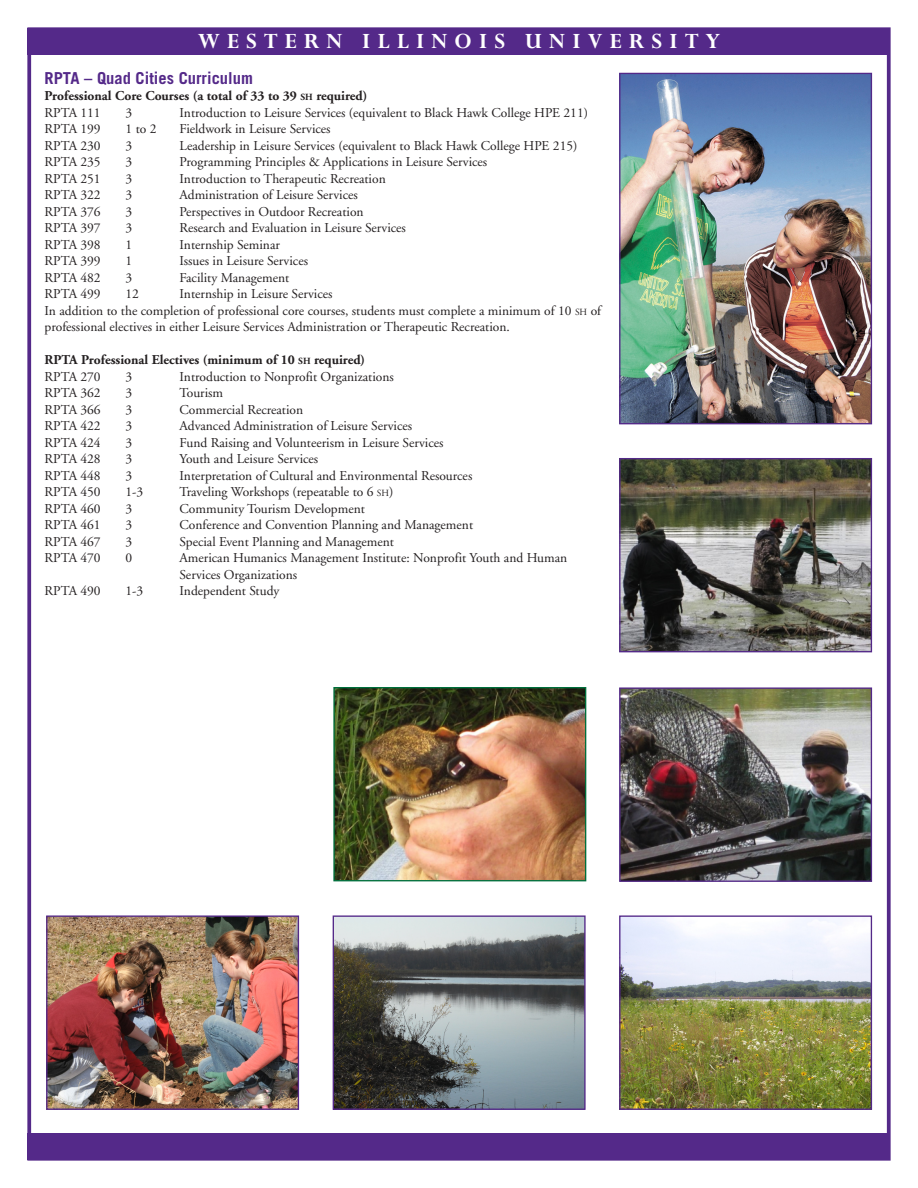
<style>
.page{position:relative;width:918px;height:1188px;background:#fff}
.page>*{position:absolute;margin:0;border:0;box-sizing:border-box;transform-origin:0 0}
.t1{font:700 24px "Perpetua";letter-spacing:.29em;color:#fff}
.heading_sub_b{font:700 16.5px "Trade Gothic";color:#542989}
.unindented_0{font:13.5px "Adobe Garamond";color:#231f20}
.unindented_0___A{font:13.5px/16.5px "Adobe Garamond";color:#231f20}
.unordered_0{font:700 13.5px "Adobe Garamond";color:#231f20}
.unindented_0-2{font:700 13.5px "Adobe Garamond";color:#231f20}
.s1{font-size:9.45px}
</style>
<div class="page">
<div style="left:28px;top:1133px;width:862px;height:27px;background:#542989"></div>
<img style="left:621px;top:75px;width:249px;height:347px">
<div style="left:619px;top:73px;width:253px;height:351px;border:1px solid #542989"></div>
<img style="left:621px;top:917px;width:249px;height:191px">
<div style="left:619px;top:915px;width:253px;height:195px;border:1px solid #542989"></div>
<img style="left:335px;top:917px;width:249px;height:191px">
<div style="left:333px;top:915px;width:253px;height:195px;border:1px solid #542989"></div>
<img style="left:48px;top:917px;width:249px;height:191px">
<div style="left:46px;top:915px;width:253px;height:195px;border:1px solid #542989"></div>
<img style="left:621px;top:689px;width:249px;height:191px">
<div style="left:619px;top:687px;width:253px;height:195px;border:1px solid #542989"></div>
<img style="left:621px;top:460px;width:249px;height:190px">
<div style="left:619px;top:458px;width:253px;height:194px;border:1px solid #542989"></div>
<div style="left:28px;top:28px;width:862px;height:27px;background:#542989"></div>
<img style="left:335px;top:689px;width:249px;height:190px">
<div style="left:333px;top:687px;width:253px;height:194px;border:1px solid #006f3c"></div>
<p class="t1" style="left:198px;top:29px;width:524px">WESTERN ILLINOIS UNIVERSITY</p>
<p class="heading_sub_b" style="left:45px;top:68px;width:210px">RPTA – Quad Cities Curriculum</p>
<p class="unordered_0" style="left:45px;top:88px;width:324px">Professional Core Courses (a total of 33 to 39 <span class="s1">sh</span> required)</p>
<p class="unindented_0" style="left:45px;top:105px;width:58px">RPTA 111</p>
<p class="unindented_0" style="left:126px;top:105px;width:8px">3</p>
<p class="unindented_0" style="left:180px;top:105px;width:410px">Introduction to Leisure Services (equivalent to Black Hawk College HPE 211)</p>
<p class="unindented_0" style="left:45px;top:122px;width:58px">RPTA 199</p>
<p class="unindented_0" style="left:126px;top:122px;width:32px">1 to 2</p>
<p class="unindented_0" style="left:180px;top:122px;width:153px">Fieldwork in Leisure Services</p>
<p class="unindented_0" style="left:45px;top:138px;width:58px">RPTA 230</p>
<p class="unindented_0" style="left:126px;top:138px;width:8px">3</p>
<p class="unindented_0" style="left:180px;top:138px;width:399px">Leadership in Leisure Services (equivalent to Black Hawk College HPE 215)</p>
<p class="unindented_0" style="left:45px;top:155px;width:58px">RPTA 235</p>
<p class="unindented_0" style="left:126px;top:155px;width:8px">3</p>
<p class="unindented_0" style="left:180px;top:155px;width:309px">Programming Principles &amp; Applications in Leisure Services</p>
<p class="unindented_0" style="left:45px;top:171px;width:58px">RPTA 251</p>
<p class="unindented_0" style="left:126px;top:171px;width:8px">3</p>
<p class="unindented_0" style="left:180px;top:171px;width:208px">Introduction to Therapeutic Recreation</p>
<p class="unindented_0" style="left:45px;top:188px;width:58px">RPTA 322</p>
<p class="unindented_0" style="left:126px;top:188px;width:8px">3</p>
<p class="unindented_0" style="left:180px;top:188px;width:180px">Administration of Leisure Services</p>
<p class="unindented_0" style="left:45px;top:204px;width:58px">RPTA 376</p>
<p class="unindented_0" style="left:126px;top:204px;width:8px">3</p>
<p class="unindented_0" style="left:180px;top:204px;width:186px">Perspectives in Outdoor Recreation</p>
<p class="unindented_0" style="left:45px;top:221px;width:58px">RPTA 397</p>
<p class="unindented_0" style="left:126px;top:221px;width:8px">3</p>
<p class="unindented_0" style="left:180px;top:221px;width:228px">Research and Evaluation in Leisure Services</p>
<p class="unindented_0" style="left:45px;top:237px;width:58px">RPTA 398</p>
<p class="unindented_0" style="left:126px;top:237px;width:8px">1</p>
<p class="unindented_0" style="left:180px;top:237px;width:102px">Internship Seminar</p>
<p class="unindented_0" style="left:45px;top:254px;width:58px">RPTA 399</p>
<p class="unindented_0" style="left:126px;top:254px;width:8px">1</p>
<p class="unindented_0" style="left:180px;top:254px;width:130px">Issues in Leisure Services</p>
<p class="unindented_0" style="left:45px;top:270px;width:58px">RPTA 482</p>
<p class="unindented_0" style="left:126px;top:270px;width:8px">3</p>
<p class="unindented_0" style="left:180px;top:270px;width:111px">Facility Management</p>
<p class="unindented_0" style="left:45px;top:287px;width:58px">RPTA 499</p>
<p class="unindented_0" style="left:126px;top:287px;width:15px">12</p>
<p class="unindented_0" style="left:180px;top:287px;width:155px">Internship in Leisure Services</p>
<p class="unindented_0___A" style="left:45px;top:302px;width:558px">In addition to the completion of professional core courses, students must complete a minimum of 10 <span class="s1">sh</span> of professional electives in either Leisure Services Administration or Therapeutic Recreation.</p>
<p class="unindented_0-2" style="left:45px;top:352px;width:322px">RPTA Professional Electives (minimum of 10 <span class="s1">sh</span> required)</p>
<p class="unindented_0" style="left:45px;top:369px;width:58px">RPTA 270</p>
<p class="unindented_0" style="left:126px;top:369px;width:8px">3</p>
<p class="unindented_0" style="left:180px;top:369px;width:216px">Introduction to Nonprofit Organizations</p>
<p class="unindented_0" style="left:45px;top:386px;width:58px">RPTA 362</p>
<p class="unindented_0" style="left:126px;top:386px;width:8px">3</p>
<p class="unindented_0" style="left:180px;top:386px;width:45px">Tourism</p>
<p class="unindented_0" style="left:45px;top:402px;width:58px">RPTA 366</p>
<p class="unindented_0" style="left:126px;top:402px;width:8px">3</p>
<p class="unindented_0" style="left:180px;top:402px;width:125px">Commercial Recreation</p>
<p class="unindented_0" style="left:45px;top:419px;width:58px">RPTA 422</p>
<p class="unindented_0" style="left:126px;top:419px;width:8px">3</p>
<p class="unindented_0" style="left:180px;top:419px;width:234px">Advanced Administration of Leisure Services</p>
<p class="unindented_0" style="left:45px;top:435px;width:58px">RPTA 424</p>
<p class="unindented_0" style="left:126px;top:435px;width:8px">3</p>
<p class="unindented_0" style="left:180px;top:435px;width:266px">Fund Raising and Volunteerism in Leisure Services</p>
<p class="unindented_0" style="left:45px;top:452px;width:58px">RPTA 428</p>
<p class="unindented_0" style="left:126px;top:452px;width:8px">3</p>
<p class="unindented_0" style="left:180px;top:452px;width:140px">Youth and Leisure Services</p>
<p class="unindented_0" style="left:45px;top:468px;width:58px">RPTA 448</p>
<p class="unindented_0" style="left:126px;top:468px;width:8px">3</p>
<p class="unindented_0" style="left:180px;top:468px;width:294px">Interpretation of Cultural and Environmental Resources</p>
<p class="unindented_0" style="left:45px;top:485px;width:58px">RPTA 450</p>
<p class="unindented_0" style="left:126px;top:485px;width:19px">1-3</p>
<p class="unindented_0" style="left:180px;top:485px;width:215px">Traveling Workshops (repeatable to 6 <span class="s1">sh</span>)</p>
<p class="unindented_0" style="left:45px;top:501px;width:58px">RPTA 460</p>
<p class="unindented_0" style="left:126px;top:501px;width:8px">3</p>
<p class="unindented_0" style="left:180px;top:501px;width:187px">Community Tourism Development</p>
<p class="unindented_0" style="left:45px;top:518px;width:58px">RPTA 461</p>
<p class="unindented_0" style="left:126px;top:518px;width:8px">3</p>
<p class="unindented_0" style="left:180px;top:518px;width:295px">Conference and Convention Planning and Management</p>
<p class="unindented_0" style="left:45px;top:534px;width:58px">RPTA 467</p>
<p class="unindented_0" style="left:126px;top:534px;width:8px">3</p>
<p class="unindented_0" style="left:180px;top:534px;width:216px">Special Event Planning and Management</p>
<p class="unindented_0" style="left:45px;top:551px;width:58px">RPTA 470</p>
<p class="unindented_0" style="left:126px;top:551px;width:8px">0</p>
<p class="unindented_0" style="left:180px;top:551px;width:389px">American Humanics Management Institute: Nonprofit Youth and Human</p>
<p class="unindented_0" style="left:180px;top:567px;width:119px">Services Organizations</p>
<p class="unindented_0___A" style="left:45px;top:583px;width:58px">RPTA 490</p>
<p class="unindented_0___A" style="left:126px;top:583px;width:19px">1-3</p>
<p class="unindented_0___A" style="left:180px;top:583px;width:101px">Independent Study</p>
</div>
